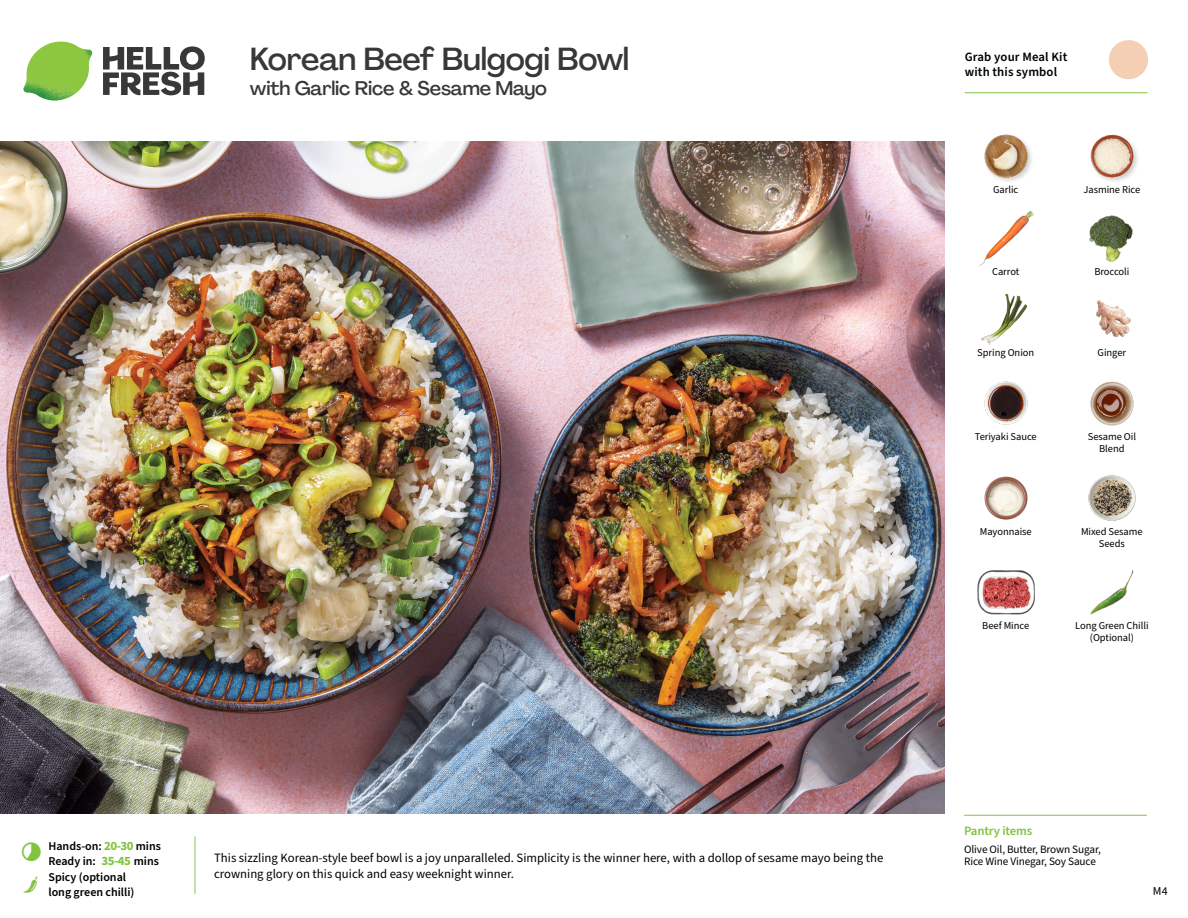
<style>
.page{position:relative;width:1188px;height:918px;background:#fff}
.page>*{position:absolute;margin:0;border:0;box-sizing:border-box;transform-origin:0 0}
.t1{font:500 31.5px "Agrandir";letter-spacing:-.01em;color:#383839}
.t2{font:500 19.5px "Agrandir";letter-spacing:-.01em;color:#383839}
.t3{font:12.75px/16.5px "Source Sans Pro";color:#000}
.t4{font:600 12.75px/15px "Source Sans Pro";letter-spacing:.01em;color:#000}
.t5{font:600 12.75px "Source Sans Pro";letter-spacing:-.01em;color:#82c341}
.t6{font:600 12px/15px "Source Sans Pro";color:#000}
.t7{font:12px "Source Sans Pro";color:#000}
.t8{font:11.25px/12px "Source Sans Pro";letter-spacing:-.01em;color:#000}
.t9{font:10.5px/12px "Source Sans Pro";letter-spacing:-.005em;color:#000;text-align:center}
.s1{font-weight:700;font-size:12.75px;color:#82c341}
</style>
<div class="page">
<svg style="left:103px;top:46px;width:102px;height:49px"></svg>
<img style="left:23px;top:42px;width:69px;height:59px">
<img style="left:0;top:142px;width:945px;height:672px">
<img style="left:1096px;top:300px;width:35px;height:38px">
<img style="left:984px;top:381px;width:44px;height:44px">
<img style="left:1090px;top:570px;width:44px;height:45px">
<img style="left:1090px;top:381px;width:44px;height:45px">
<img style="left:977px;top:570px;width:57px;height:45px">
<img style="left:1089px;top:475px;width:46px;height:46px">
<img style="left:981px;top:293px;width:47px;height:52px">
<img style="left:979px;top:210px;width:55px;height:56px">
<img style="left:1089px;top:215px;width:44px;height:47px">
<img style="left:984px;top:134px;width:48px;height:48px">
<img style="left:1090px;top:134px;width:48px;height:47px">
<img style="left:984px;top:476px;width:44px;height:44px">
<hr style="left:964px;top:815px;width:183px;height:1px;background:#82c341">
<svg style="left:1091px;top:40px;width:57px;height:54px"></svg>
<hr style="left:965px;top:92px;width:183px;height:1px;background:#82c341">
<h1 class="t1" style="left:250px;top:40px;width:381px">Korean Beef Bulgogi Bowl</h1>
<h2 class="t2" style="left:250px;top:76px;width:299px">with Garlic Rice &amp; Sesame Mayo</h2>
<p class="t6" style="left:48px;top:838px;width:114px">Hands-on: <span class="s1">20-30</span> mins<br>Ready in: <span class="s1">35-45</span> mins</p>
<p class="t6" style="left:48px;top:870px;width:88px">Spicy (optional long green chilli)</p>
<p class="t3" style="left:214px;top:850px;width:671px">This sizzling Korean-style beef bowl is a joy unparalleled. Simplicity is the winner here, with a dollop of sesame mayo being the crowning glory on this quick and easy weeknight winner.</p>
<p class="t4" style="left:965px;top:50px;width:104px">Grab your Meal Kit with this symbol</p>
<p class="t9" style="left:993px;top:183px;width:27px">Garlic</p>
<p class="t9" style="left:1084px;top:183px;width:58px">Jasmine Rice</p>
<p class="t9" style="left:992px;top:266px;width:29px">Carrot</p>
<p class="t9" style="left:1094px;top:266px;width:37px">Broccoli</p>
<p class="t9" style="left:977px;top:347px;width:58px">Spring Onion</p>
<p class="t9" style="left:1098px;top:347px;width:30px">Ginger</p>
<p class="t9" style="left:975px;top:431px;width:63px">Teriyaki Sauce</p>
<p class="t9" style="left:1088px;top:431px;width:50px">Sesame Oil<br>Blend</p>
<p class="t9" style="left:980px;top:525px;width:53px">Mayonnaise</p>
<p class="t9" style="left:1081px;top:525px;width:63px">Mixed Sesame<br>Seeds</p>
<p class="t9" style="left:982px;top:620px;width:48px">Beef Mince</p>
<p class="t9" style="left:1075px;top:620px;width:75px">Long Green Chilli (Optional)</p>
<p class="t5" style="left:964px;top:822px;width:70px">Pantry items</p>
<p class="t8" style="left:964px;top:844px;width:139px">Olive Oil, Butter, Brown Sugar,<br>Rice Wine Vinegar, Soy Sauce</p>
<p class="t7" style="left:1153px;top:883px;width:16px">M4</p>
</div>
